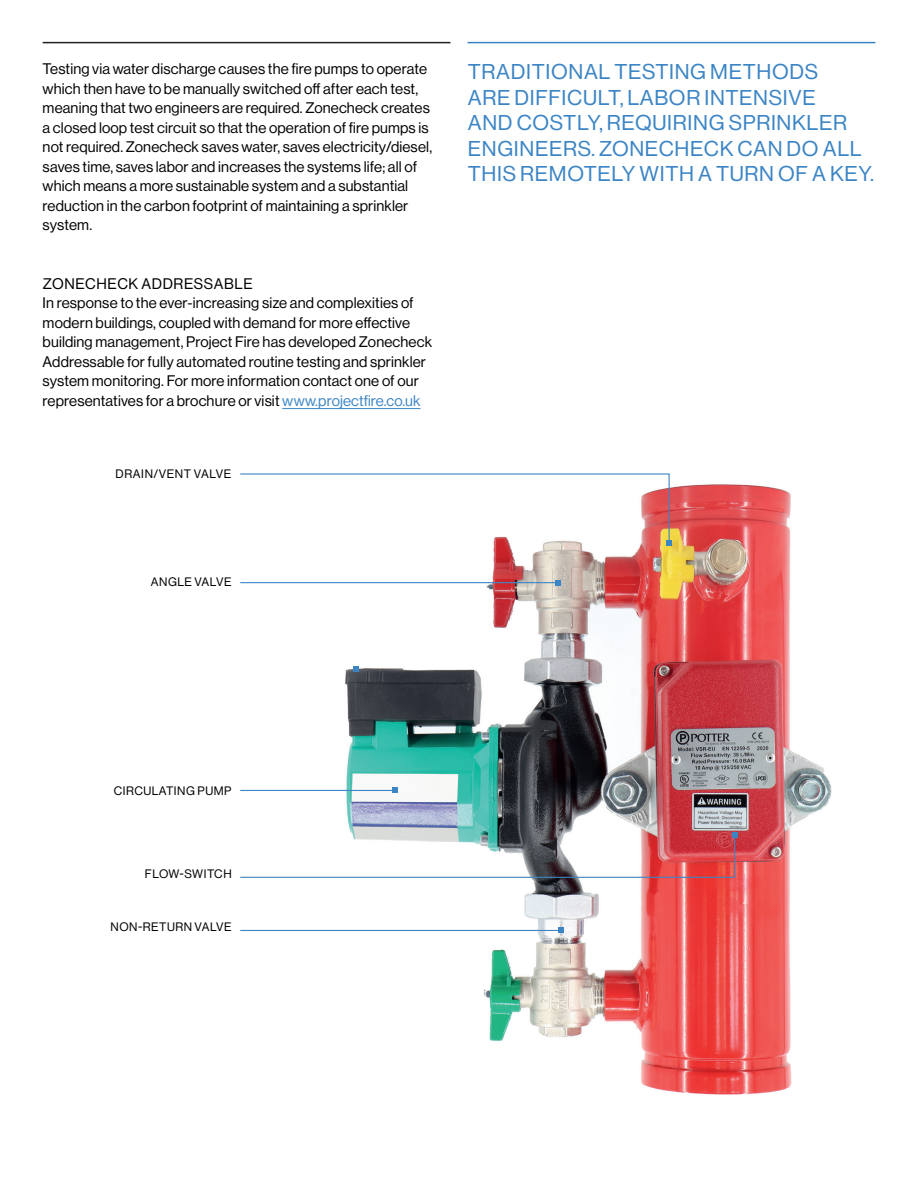
<style>
.page{position:relative;width:918px;height:1188px;background:#fff}
.page>*{position:absolute;margin:0;border:0;box-sizing:border-box;transform-origin:0 0}
.t1{font:21px/25.5px "Neue Haas Display";letter-spacing:.03em;color:#3c85c5}
.t2{font:15px/19.5px "Neue Haas Display";letter-spacing:.01em;color:#000}
.t3{font:12px "Neue Haas Display";letter-spacing:.04em;color:#000}
.s1{color:#3c85c5}
</style>
<div class="page">
<img style="left:287px;top:408px;width:545px;height:687px">
<hr style="left:468px;top:42px;width:407px;height:1px;background:#3c85c5">
<hr style="left:282px;top:408px;width:138px;height:1px;background:#3c85c5">
<hr style="left:43px;top:42px;width:407px;height:1px;background:#231f20">
<svg style="left:353px;top:666px;width:6px;height:5px"></svg>
<svg style="left:240px;top:473px;width:432px;height:73px"></svg>
<hr style="left:240px;top:790px;width:155px;height:1px;background:#3c85c5">
<svg style="left:558px;top:928px;width:6px;height:5px"></svg>
<svg style="left:392px;top:788px;width:5px;height:5px"></svg>
<svg style="left:555px;top:580px;width:6px;height:5px"></svg>
<hr style="left:240px;top:582px;width:318px;height:1px;background:#3c85c5">
<hr style="left:240px;top:930px;width:321px;height:1px;background:#3c85c5">
<svg style="left:240px;top:832px;width:497px;height:46px"></svg>
<p class="t2" style="left:43px;top:60px;width:391px">Testing via water discharge causes the fire pumps to operate which then have to be manually switched off after each test, meaning that two engineers are required. Zonecheck creates a closed loop test circuit so that the operation of fire pumps is not required. Zonecheck saves water, saves electricity/diesel, saves time, saves labor and increases the systems life; all of which means a more sustainable system and a substantial reduction in the carbon footprint of maintaining a sprinkler system.</p>
<p class="t2" style="left:43px;top:274px;width:391px">ZONECHECK ADDRESSABLE<br>In response to the ever-increasing size and complexities of modern buildings, coupled with demand for more effective building management, Project Fire has developed Zonecheck Addressable for fully automated routine testing and sprinkler system monitoring. For more information contact one of our representatives for a brochure or visit <span class="s1">www.projectfire.co.uk</span></p>
<p class="t3" style="left:116px;top:467px;width:117px">DRAIN/VENT VALVE</p>
<h1 class="t1" style="left:468px;top:59px;width:408px">TRADITIONAL TESTING METHODS<br>ARE DIFFICULT, LABOR INTENSIVE<br>AND COSTLY, REQUIRING SPRINKLER<br>ENGINEERS. ZONECHECK CAN DO ALL<br>THIS REMOTELY WITH A TURN OF A KEY.</h1>
<p class="t3" style="left:151px;top:575px;width:82px">ANGLE VALVE</p>
<p class="t3" style="left:114px;top:784px;width:119px">CIRCULATING PUMP</p>
<p class="t3" style="left:145px;top:867px;width:88px">FLOW-SWITCH</p>
<p class="t3" style="left:111px;top:920px;width:123px">NON-RETURN VALVE</p>
</div>
